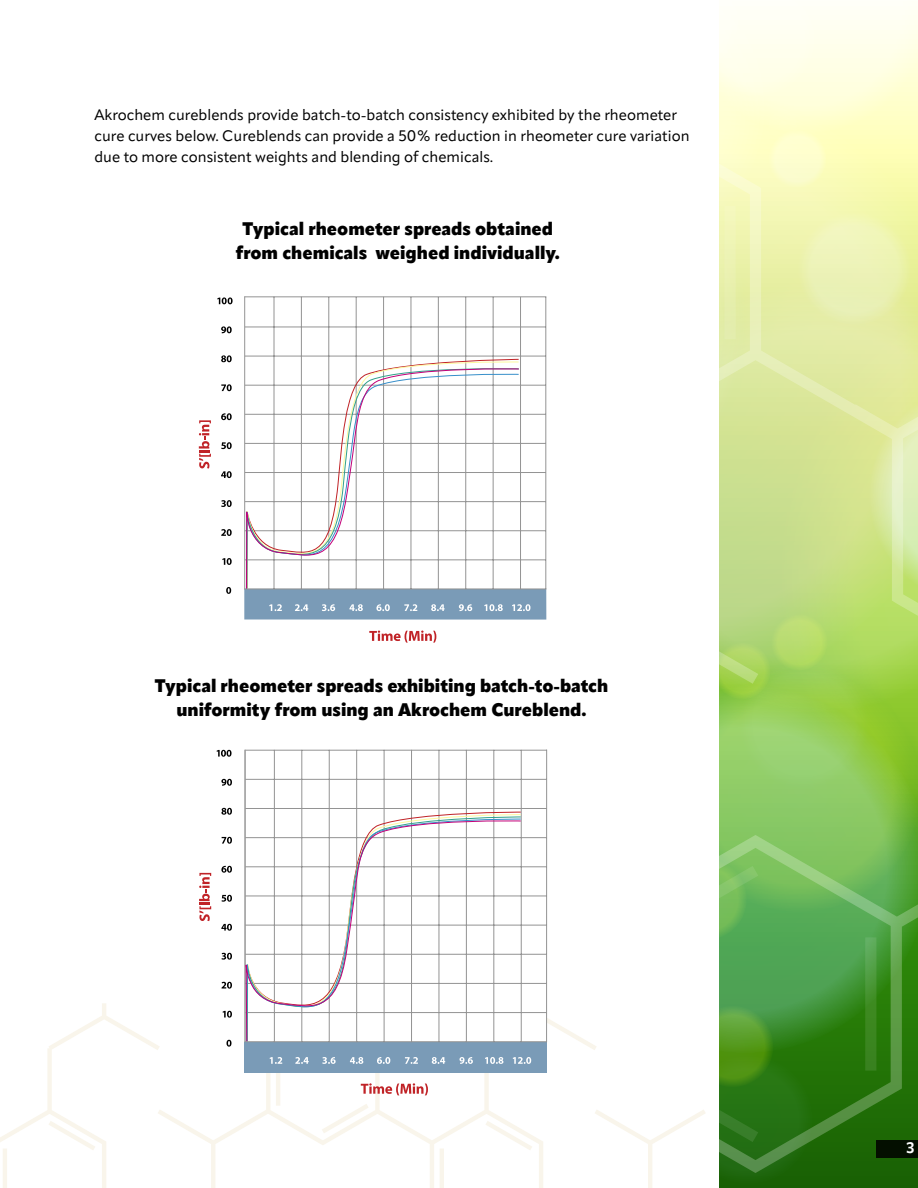
<style>
.page{position:relative;width:918px;height:1188px;background:#fff}
.page>*{position:absolute;margin:0;border:0;box-sizing:border-box;transform-origin:0 0}
.t1{font:900 18px/24px "Apparat";color:#000;text-align:center}
.t2{font:15px/21px "Apparat";color:#000}
.t3{font:700 15px "Apparat";color:#fff}
</style>
<div class="page">
<svg style="left:0;top:1003px;width:705px;height:185px"></svg>
<hr style="left:3px;top:1149px;width:4px;height:39px;background:#f9f5eb">
<svg style="left:719px;top:6px;width:199px;height:1182px;background:#a8cd7a"></svg>
<svg style="left:226px;top:587px;width:5px;height:7px"></svg>
<svg style="left:199px;top:420px;width:12px;height:49px"></svg>
<svg style="left:369px;top:631px;width:67px;height:12px"></svg>
<svg style="left:222px;top:558px;width:10px;height:7px"></svg>
<svg style="left:221px;top:529px;width:11px;height:7px"></svg>
<svg style="left:221px;top:500px;width:11px;height:7px"></svg>
<svg style="left:221px;top:471px;width:11px;height:7px"></svg>
<svg style="left:221px;top:442px;width:11px;height:7px"></svg>
<svg style="left:221px;top:413px;width:11px;height:7px"></svg>
<svg style="left:221px;top:384px;width:11px;height:7px"></svg>
<svg style="left:221px;top:355px;width:11px;height:7px"></svg>
<svg style="left:221px;top:326px;width:11px;height:7px"></svg>
<svg style="left:217px;top:297px;width:16px;height:7px"></svg>
<hr style="left:244px;top:296px;width:1px;height:293px;background:#939393">
<div style="left:244px;top:589px;width:302px;height:31px;background:#7a9bb7"></div>
<hr style="left:245px;top:501px;width:301px;height:1px;background:#939393">
<hr style="left:245px;top:530px;width:301px;height:1px;background:#939393">
<hr style="left:245px;top:559px;width:301px;height:1px;background:#939393">
<hr style="left:244px;top:588px;width:302px;height:1px;background:#939393">
<hr style="left:245px;top:414px;width:301px;height:1px;background:#939393">
<hr style="left:245px;top:443px;width:301px;height:1px;background:#939393">
<hr style="left:245px;top:472px;width:301px;height:1px;background:#939393">
<hr style="left:245px;top:326px;width:301px;height:1px;background:#939393">
<hr style="left:245px;top:356px;width:301px;height:1px;background:#939393">
<hr style="left:245px;top:385px;width:301px;height:1px;background:#939393">
<hr style="left:245px;top:296px;width:301px;height:1px;background:#939393">
<hr style="left:545px;top:297px;width:1px;height:292px;background:#939393">
<hr style="left:520px;top:297px;width:1px;height:292px;background:#939393">
<hr style="left:493px;top:297px;width:1px;height:292px;background:#939393">
<hr style="left:465px;top:297px;width:1px;height:292px;background:#939393">
<hr style="left:438px;top:297px;width:1px;height:292px;background:#939393">
<hr style="left:410px;top:297px;width:1px;height:292px;background:#939393">
<hr style="left:383px;top:297px;width:1px;height:292px;background:#939393">
<hr style="left:356px;top:297px;width:1px;height:292px;background:#939393">
<hr style="left:328px;top:297px;width:1px;height:292px;background:#939393">
<hr style="left:301px;top:297px;width:1px;height:292px;background:#939393">
<hr style="left:274px;top:297px;width:1px;height:292px;background:#939393">
<svg style="left:269px;top:604px;width:13px;height:7px"></svg>
<svg style="left:295px;top:604px;width:13px;height:7px"></svg>
<svg style="left:322px;top:604px;width:13px;height:7px"></svg>
<svg style="left:349px;top:604px;width:14px;height:7px"></svg>
<svg style="left:376px;top:604px;width:14px;height:7px"></svg>
<svg style="left:404px;top:604px;width:13px;height:7px"></svg>
<svg style="left:431px;top:604px;width:14px;height:7px"></svg>
<svg style="left:459px;top:604px;width:13px;height:7px"></svg>
<svg style="left:484px;top:604px;width:19px;height:7px"></svg>
<svg style="left:512px;top:604px;width:18px;height:7px"></svg>
<svg style="left:273px;top:359px;width:246px;height:6px"></svg>
<svg style="left:245px;top:366px;width:275px;height:224px"></svg>
<div style="left:245px;top:750px;width:302px;height:293px;background:#fff"></div>
<svg style="left:227px;top:1040px;width:5px;height:7px"></svg>
<svg style="left:199px;top:873px;width:12px;height:48px"></svg>
<svg style="left:361px;top:1083px;width:67px;height:12px"></svg>
<svg style="left:223px;top:1011px;width:9px;height:7px"></svg>
<svg style="left:222px;top:982px;width:10px;height:7px"></svg>
<svg style="left:222px;top:953px;width:10px;height:7px"></svg>
<svg style="left:221px;top:924px;width:11px;height:7px"></svg>
<svg style="left:222px;top:895px;width:10px;height:7px"></svg>
<svg style="left:221px;top:866px;width:11px;height:7px"></svg>
<svg style="left:222px;top:837px;width:10px;height:7px"></svg>
<svg style="left:221px;top:808px;width:11px;height:7px"></svg>
<svg style="left:221px;top:779px;width:11px;height:7px"></svg>
<svg style="left:217px;top:750px;width:15px;height:7px"></svg>
<hr style="left:245px;top:750px;width:1px;height:292px;background:#636363">
<div style="left:245px;top:1042px;width:302px;height:31px;background:#7a9bb7"></div>
<hr style="left:245px;top:954px;width:302px;height:1px;background:#939393">
<hr style="left:245px;top:983px;width:302px;height:1px;background:#939393">
<hr style="left:245px;top:1012px;width:302px;height:1px;background:#939393">
<hr style="left:245px;top:1041px;width:302px;height:1px;background:#939393">
<hr style="left:245px;top:866px;width:302px;height:1px;background:#939393">
<hr style="left:245px;top:895px;width:302px;height:1px;background:#939393">
<hr style="left:245px;top:925px;width:302px;height:1px;background:#939393">
<hr style="left:245px;top:779px;width:302px;height:1px;background:#939393">
<hr style="left:245px;top:808px;width:302px;height:1px;background:#939393">
<hr style="left:245px;top:837px;width:302px;height:1px;background:#939393">
<hr style="left:245px;top:750px;width:302px;height:1px;background:#939393">
<hr style="left:546px;top:750px;width:1px;height:292px;background:#939393">
<hr style="left:521px;top:750px;width:1px;height:292px;background:#939393">
<hr style="left:493px;top:750px;width:1px;height:292px;background:#939393">
<hr style="left:466px;top:750px;width:1px;height:292px;background:#939393">
<hr style="left:438px;top:750px;width:1px;height:292px;background:#939393">
<hr style="left:411px;top:750px;width:1px;height:292px;background:#939393">
<hr style="left:384px;top:750px;width:1px;height:292px;background:#939393">
<hr style="left:356px;top:750px;width:1px;height:292px;background:#939393">
<hr style="left:329px;top:750px;width:1px;height:292px;background:#939393">
<hr style="left:301px;top:750px;width:1px;height:292px;background:#939393">
<hr style="left:274px;top:750px;width:1px;height:292px;background:#939393">
<svg style="left:270px;top:1057px;width:12px;height:7px"></svg>
<svg style="left:295px;top:1057px;width:14px;height:7px"></svg>
<svg style="left:322px;top:1042px;width:42px;height:22px"></svg>
<svg style="left:377px;top:1057px;width:13px;height:7px"></svg>
<svg style="left:405px;top:1057px;width:13px;height:7px"></svg>
<svg style="left:432px;top:1057px;width:13px;height:7px"></svg>
<svg style="left:459px;top:1057px;width:14px;height:7px"></svg>
<svg style="left:485px;top:1057px;width:18px;height:7px"></svg>
<svg style="left:513px;top:1057px;width:18px;height:7px"></svg>
<svg style="left:245px;top:818px;width:277px;height:224px"></svg>
<div style="left:876px;top:1140px;width:42px;height:17px;background:#040f00"></div>
<p class="t2" style="left:94px;top:105px;width:597px">Akrochem cureblends provide batch-to-batch consistency exhibited by the rheometer cure curves below. Cureblends can provide a 50% reduction in rheometer cure variation due to more consistent weights and blending of chemicals.</p>
<p class="t1" style="left:236px;top:217px;width:325px">Typical rheometer spreads obtained from chemicals weighed individually.</p>
<p class="t1" style="left:155px;top:674px;width:455px">Typical rheometer spreads exhibiting batch-to-batch uniformity from using an Akrochem Cureblend.</p>
<p class="t3" style="left:906px;top:1139px;width:9px">3</p>
</div>
